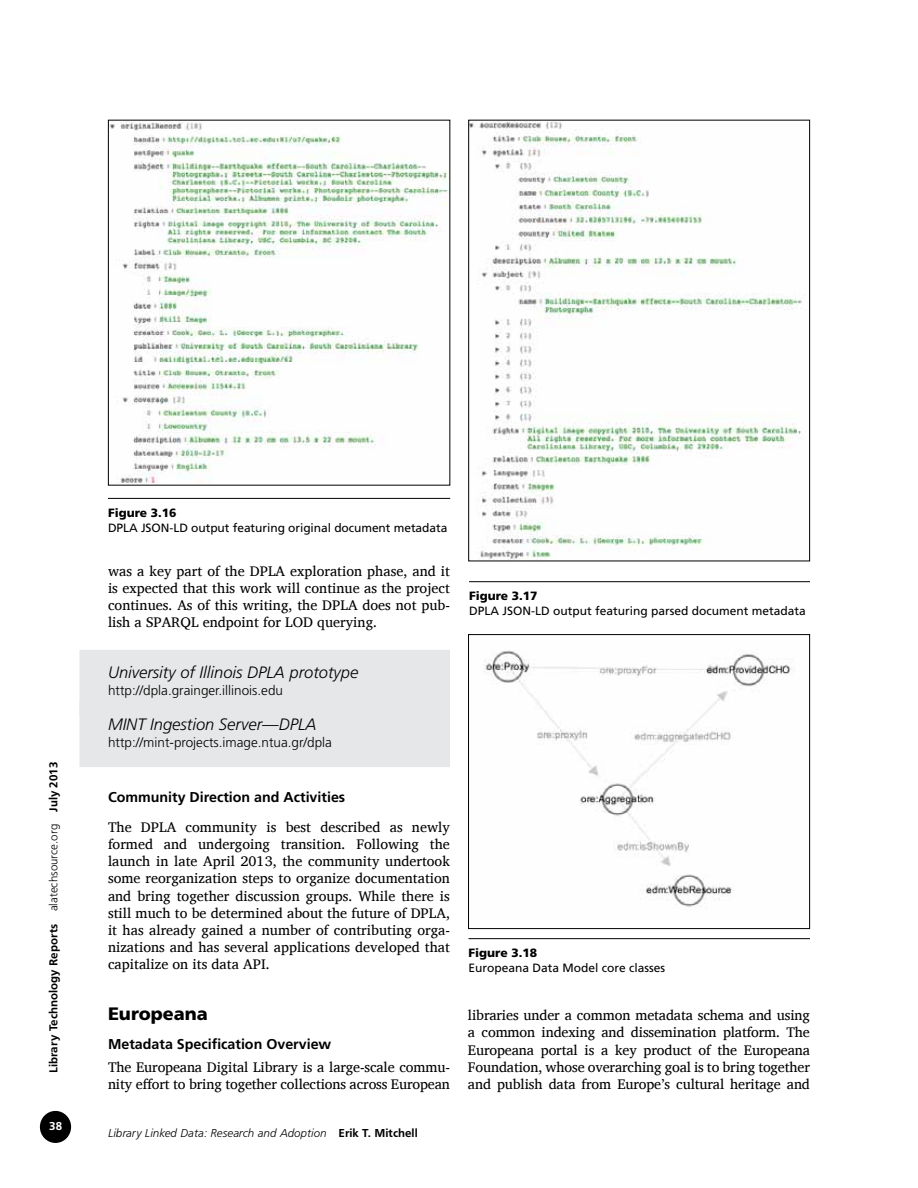
<style>
.page{position:relative;width:918px;height:1188px;background:#fff}
.page>*{position:absolute;margin:0;border:0;box-sizing:border-box;transform-origin:0 0}
.t1{font:900 18px "Frutiger";color:#000}
.t2{font:italic 300 16.5px "Frutiger";color:#000}
.t3{font:14.25px/17.1px "Charis SIL";letter-spacing:-.01em;color:#000;text-align:justify}
.t4{font:700 14.25px "Frutiger";color:#000}
.t5{font:300 13.5px "Frutiger";color:#000}
.t6{font:12px "Frutiger";color:#000}
.t7{font:12px "Frugal Sans Light Italic DTC";color:#000}
.t8{font:12px "Frugal Sans Bold DTC";color:#000}
.t9{font:900 12px "Frutiger";color:#000}
.t10{font:12px "Frugal Sans Bold DTC";color:#fff}
.s1{font-family:"Frugal Sans Light DTC"}
.s2{font-family:"Frugal Sans Bold DTC"}
</style>
<div class="page">
<div style="left:41px;top:1112px;width:29px;height:30px;background:#000;border-radius:50%"></div>
<div style="left:40px;top:1111px;width:31px;height:32px;border:2px solid #000;border-radius:50%"></div>
<div style="left:80px;top:650px;width:370px;height:66px;background:#e6e7e8"></div>
<div style="left:80px;top:701px;width:370px;height:66px;background:#e6e7e8"></div>
<img style="left:110px;top:122px;width:338px;height:361px">
<hr style="left:108px;top:498px;width:342px;height:1px;background:#000">
<img style="left:470px;top:122px;width:332px;height:437px">
<div style="left:468px;top:120px;width:342px;height:441px;border:1px solid #000"></div>
<hr style="left:469px;top:581px;width:341px;height:1px;background:#000">
<img style="left:483px;top:650px;width:312px;height:257px">
<div style="left:468px;top:634px;width:342px;height:295px;border:1px solid #000"></div>
<hr style="left:469px;top:938px;width:341px;height:1px;background:#000">
<p class="t8" style="left:47px;top:1073px;width:313px;rotate:-90deg">Library Technology Reports <span class="s1">alatechsource.org</span> July 2013</p>
<p class="t10" style="left:49px;top:1119px;width:14px">38</p>
<p class="t9" style="left:108px;top:505px;width:70px">Figure 3.16</p>
<p class="t6" style="left:108px;top:520px;width:341px">DPLA JSON-LD output featuring original document metadata</p>
<p class="t3" style="left:108px;top:562px;width:344px">was a key part of the DPLA exploration phase, and it is expected that this work will continue as the project continues. As of this writing, the DPLA does not pub&shy;lish a SPARQL endpoint for LOD querying.</p>
<p class="t2" style="left:108px;top:663px;width:252px">University of Illinois DPLA prototype</p>
<p class="t5" style="left:108px;top:683px;width:177px">http://dpla.grainger.illinois.edu</p>
<p class="t2" style="left:108px;top:714px;width:210px">MINT Ingestion Server—DPLA</p>
<p class="t5" style="left:108px;top:734px;width:226px">http://mint-projects.image.ntua.gr/dpla</p>
<p class="t4" style="left:108px;top:789px;width:239px">Community Direction and Activities</p>
<p class="t3" style="left:108px;top:819px;width:344px">The DPLA community is best described as newly formed and undergoing transition. Following the launch in late April 2013, the community undertook some reorganization steps to organize documentation and bring together discussion groups. While there is still much to be determined about the future of DPLA, it has already gained a number of contributing orga&shy;nizations and has several applications developed that capitalize on its data API.</p>
<p class="t1" style="left:108px;top:1003px;width:101px">Europeana</p>
<p class="t4" style="left:108px;top:1035px;width:225px">Metadata Specification Overview</p>
<p class="t3" style="left:108px;top:1058px;width:343px">The Europeana Digital Library is a large-scale commu&shy;nity effort to bring together collections across European</p>
<p class="t7" style="left:108px;top:1126px;width:311px">Library Linked Data: Research and Adoption <span class="s2">Erik T. Mitchell</span></p>
<p class="t9" style="left:469px;top:588px;width:70px">Figure 3.17</p>
<p class="t6" style="left:469px;top:604px;width:338px">DPLA JSO N-LD output featuring parsed document metadata</p>
<p class="t9" style="left:469px;top:945px;width:70px">Figure 3.18</p>
<p class="t6" style="left:469px;top:961px;width:198px">E uropeana Data Model core classes</p>
<p class="t3" style="left:468px;top:1007px;width:343px">libraries under a common metadata schema and using a common indexing and dissemination platform. The Europeana portal is a key product of the Europeana Foundation, whose overarching goal is to bring together and publish data from Europe’s cultural heritage and</p>
</div>
